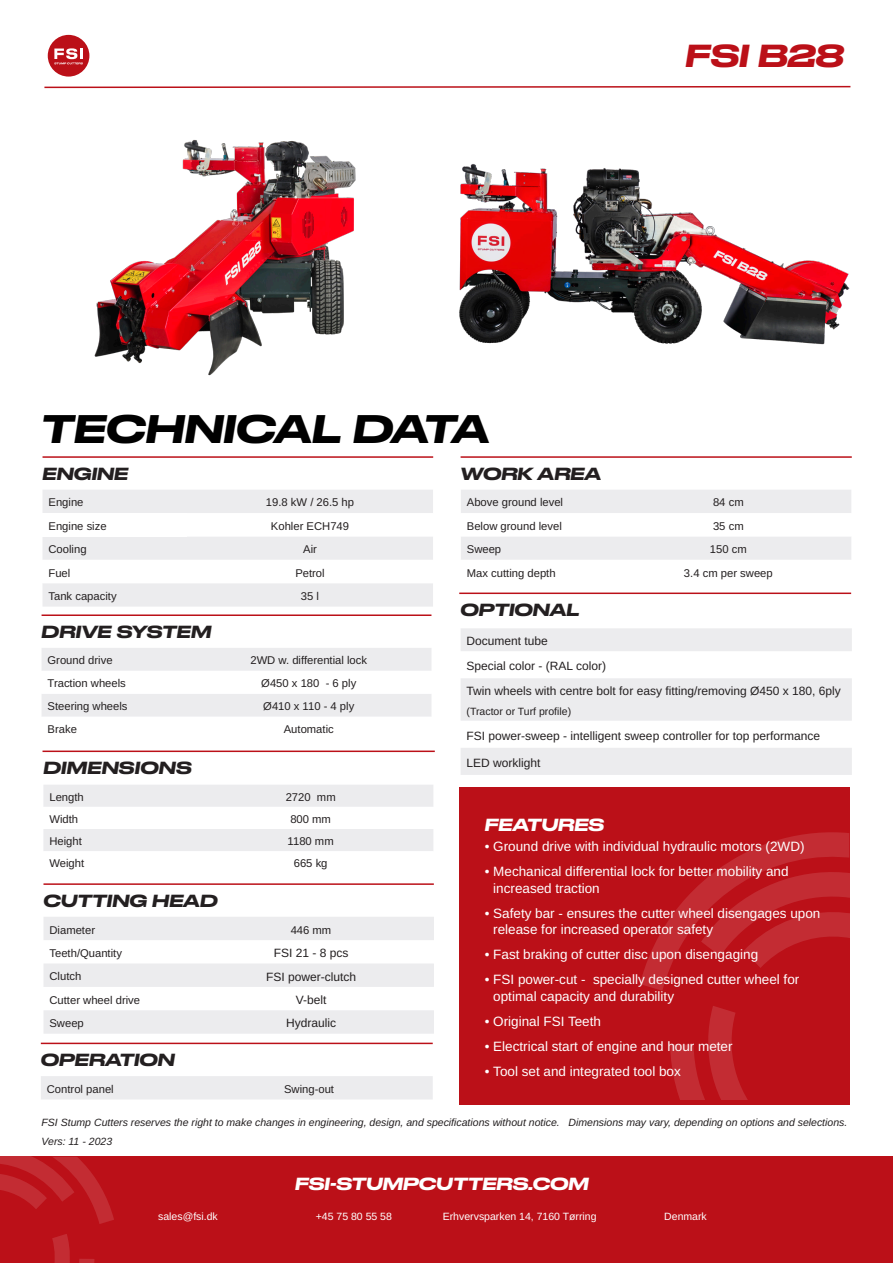
<style>
.page{position:relative;width:893px;height:1263px;background:#fff}
.page>*{position:absolute;margin:0;border:0;box-sizing:border-box;transform-origin:0 0}
.t1{font:italic 500 37.5px "Druk Wide LCG";color:#000}
.t2{font:italic 500 30px "Druk Wide LCG";color:#bb1018}
.t3{font:italic 500 16.5px "Druk Wide LCG";color:#231f20}
.t4{font:italic 500 16.5px "Druk Wide LCG";color:#fff}
.t5{font:13.5px/16.5px "Arimo";color:#fff}
.t6{font:12px/25px "Arimo";color:#231f20}
.t7{font:11.25px "Arimo";color:#231f20}
.t8{font:italic 10.5px/19.5px "Arimo";color:#231f20}
.t9{font:10.5px "Arimo";color:#fff}
.t10{font:10.5px "Arimo";color:#231f20}
</style>
<div class="page">
<hr style="left:459px;top:592px;width:392px;height:2px;background:#bb1018">
<hr style="left:43px;top:456px;width:390px;height:2px;background:#bb1018">
<div style="left:43px;top:490px;width:390px;height:117px;background:#ececee"></div>
<svg style="left:43px;top:513px;width:390px;height:70px"></svg>
<svg style="left:461px;top:628px;width:391px;height:147px;fill:#ececee"></svg>
<hr style="left:43px;top:883px;width:391px;height:2px;background:#bb1018">
<svg style="left:44px;top:917px;width:390px;height:117px;fill:#ececee"></svg>
<hr style="left:461px;top:456px;width:391px;height:2px;background:#bb1018">
<svg style="left:461px;top:490px;width:390px;height:70px"></svg>
<hr style="left:43px;top:750px;width:392px;height:2px;background:#bb1018">
<svg style="left:43px;top:785px;width:390px;height:66px"></svg>
<hr style="left:41px;top:1043px;width:392px;height:1px;background:#bb1018">
<div style="left:41px;top:1076px;width:392px;height:23px;background:#ececee"></div>
<hr style="left:42px;top:614px;width:389px;height:2px;background:#bb1018">
<svg style="left:42px;top:648px;width:389px;height:69px"></svg>
<div style="left:0;top:1157px;width:893px;height:106px;background:#bb1018"></div>
<svg style="left:52px;top:1234px;width:43px;height:29px"></svg>
<svg style="left:0;top:1157px;width:114px;height:67px"></svg>
<div style="left:459px;top:787px;width:390px;height:318px;background:#bb1018"></div>
<svg style="left:640px;top:832px;width:209px;height:268px"></svg>
<svg style="left:44px;top:85px;width:807px;height:4px"></svg>
<div style="left:48px;top:35px;width:41px;height:42px;background:#bb1018;border-radius:50%"></div>
<svg style="left:54px;top:48px;width:29px;height:16px"></svg>
<img style="left:459px;top:164px;width:391px;height:181px">
<img style="left:94px;top:140px;width:262px;height:236px">
<h2 class="t2" style="left:686px;top:31px;width:160px">FSI B28</h2>
<h1 class="t1" style="left:41px;top:398px;width:451px">TECHNICAL DATA</h1>
<p class="t3" style="left:43px;top:460px;width:87px">ENGINE</p>
<p class="t3" style="left:461px;top:460px;width:142px">WORK AREA</p>
<p class="t7" style="left:49px;top:495px;width:37px">Engine</p>
<p class="t7" style="left:266px;top:495px;width:90px">19.8 kW / 26.5 hp</p>
<p class="t7" style="left:49px;top:518px;width:60px">Engine size</p>
<p class="t7" style="left:271px;top:518px;width:80px">Kohler ECH749</p>
<p class="t7" style="left:49px;top:541px;width:40px">Cooling</p>
<p class="t7" style="left:303px;top:541px;width:15px">Air</p>
<p class="t7" style="left:49px;top:565px;width:23px">Fuel</p>
<p class="t7" style="left:295px;top:565px;width:31px">Petrol</p>
<p class="t7" style="left:49px;top:588px;width:70px">Tank capacity</p>
<p class="t7" style="left:301px;top:588px;width:20px">35 l</p>
<p class="t3" style="left:42px;top:618px;width:172px">DRIVE SYSTEM</p>
<p class="t7" style="left:48px;top:653px;width:67px">Ground drive</p>
<p class="t7" style="left:250px;top:653px;width:118px">2WD w. differential lock</p>
<p class="t7" style="left:48px;top:676px;width:80px">Traction wheels</p>
<p class="t7" style="left:261px;top:676px;width:97px">Ø450 x 180 - 6 ply</p>
<p class="t7" style="left:48px;top:699px;width:82px">Steering wheels</p>
<p class="t7" style="left:263px;top:699px;width:93px">Ø410 x 110 - 4 ply</p>
<p class="t7" style="left:48px;top:721px;width:31px">Brake</p>
<p class="t7" style="left:284px;top:721px;width:52px">Automatic</p>
<p class="t3" style="left:43px;top:754px;width:150px">DIMENSIONS</p>
<p class="t7" style="left:49px;top:789px;width:36px">Length</p>
<p class="t7" style="left:286px;top:789px;width:52px">2720 mm</p>
<p class="t7" style="left:49px;top:811px;width:30px">Width</p>
<p class="t7" style="left:290px;top:811px;width:42px">800 mm</p>
<p class="t7" style="left:49px;top:833px;width:34px">Height</p>
<p class="t7" style="left:288px;top:833px;width:48px">1180 mm</p>
<p class="t7" style="left:49px;top:856px;width:36px">Weight</p>
<p class="t7" style="left:294px;top:856px;width:35px">665 kg</p>
<p class="t3" style="left:43px;top:887px;width:176px">CUTTING HEAD</p>
<p class="t7" style="left:49px;top:922px;width:47px">Diameter</p>
<p class="t7" style="left:291px;top:922px;width:42px">446 mm</p>
<p class="t7" style="left:49px;top:945px;width:74px">Teeth/Quantity</p>
<p class="t6" style="left:274px;top:941px;width:76px">FSI 21 - 8 pcs</p>
<p class="t7" style="left:49px;top:968px;width:33px">Clutch</p>
<p class="t6" style="left:266px;top:964px;width:92px">FSI power-clutch</p>
<p class="t7" style="left:49px;top:992px;width:92px">Cutter wheel drive</p>
<p class="t6" style="left:296px;top:987px;width:32px">V-belt</p>
<p class="t7" style="left:49px;top:1015px;width:36px">Sweep</p>
<p class="t6" style="left:286px;top:1011px;width:52px">Hydraulic</p>
<p class="t3" style="left:41px;top:1046px;width:136px">OPERATION</p>
<p class="t7" style="left:47px;top:1081px;width:68px">Control panel</p>
<p class="t7" style="left:284px;top:1081px;width:52px">Swing-out</p>
<p class="t7" style="left:467px;top:495px;width:98px">Above ground level</p>
<p class="t7" style="left:713px;top:495px;width:32px">84 cm</p>
<p class="t7" style="left:467px;top:518px;width:97px">Below ground level</p>
<p class="t7" style="left:713px;top:518px;width:32px">35 cm</p>
<p class="t7" style="left:467px;top:541px;width:36px">Sweep</p>
<p class="t7" style="left:710px;top:541px;width:38px">150 cm</p>
<p class="t7" style="left:467px;top:565px;width:90px">Max cutting depth</p>
<p class="t7" style="left:684px;top:565px;width:90px">3.4 cm per sweep</p>
<p class="t3" style="left:461px;top:596px;width:121px">OPTIONAL</p>
<p class="t6" style="left:467px;top:629px;width:376px">Document tube<br>Special color - (RAL color)<br>Twin wheels with centre bolt for easy fitting/removing Ø450 x 180, 6ply</p>
<p class="t10" style="left:467px;top:704px;width:106px">(Tractor or Turf profile)</p>
<p class="t6" style="left:467px;top:723px;width:355px">FSI power-sweep - intelligent sweep controller for top performance</p>
<p class="t6" style="left:467px;top:750px;width:76px">LED worklight</p>
<p class="t4" style="left:485px;top:811px;width:121px">FEATURES</p>
<p class="t5" style="left:485px;top:839px;width:321px">• Ground drive with individual hydraulic motors (2WD)</p>
<p class="t5" style="left:493px;top:864px;width:297px;text-indent:-9px">• Mechanical differential lock for better mobility and increased traction</p>
<p class="t5" style="left:493px;top:905px;width:329px;text-indent:-9px">• Safety bar - ensures the cutter wheel disengages upon release for increased operator safety</p>
<p class="t5" style="left:485px;top:947px;width:275px">• Fast braking of cutter disc upon disengaging</p>
<p class="t5" style="left:493px;top:972px;width:308px;text-indent:-9px">• FSI power-cut - specially designed cutter wheel for optimal capacity and durability</p>
<p class="t5" style="left:485px;top:1013px;width:118px">• Original FSI Teeth</p>
<p class="t5" style="left:485px;top:1038px;width:249px">• Electrical start of engine and hour meter</p>
<p class="t5" style="left:485px;top:1063px;width:198px">• Tool set and integrated tool box</p>
<p class="t8" style="left:42px;top:1112px;width:807px">FSI Stump Cutters reserves the right to make changes in engineering, design, and specifications without notice. Dimensions may vary, depending on options and selections.<br>Vers: 11 - 2023</p>
<p class="t4" style="left:295px;top:1170px;width:295px">FSI-STUMPCUTTERS.COM</p>
<p class="t9" style="left:158px;top:1209px;width:61px">sales@fsi.dk</p>
<p class="t9" style="left:316px;top:1209px;width:78px">+45 75 80 55 58</p>
<p class="t9" style="left:443px;top:1209px;width:155px">Erhvervsparken 14, 7160 Tørring</p>
<p class="t9" style="left:664px;top:1209px;width:44px">Denmark</p>
</div>
